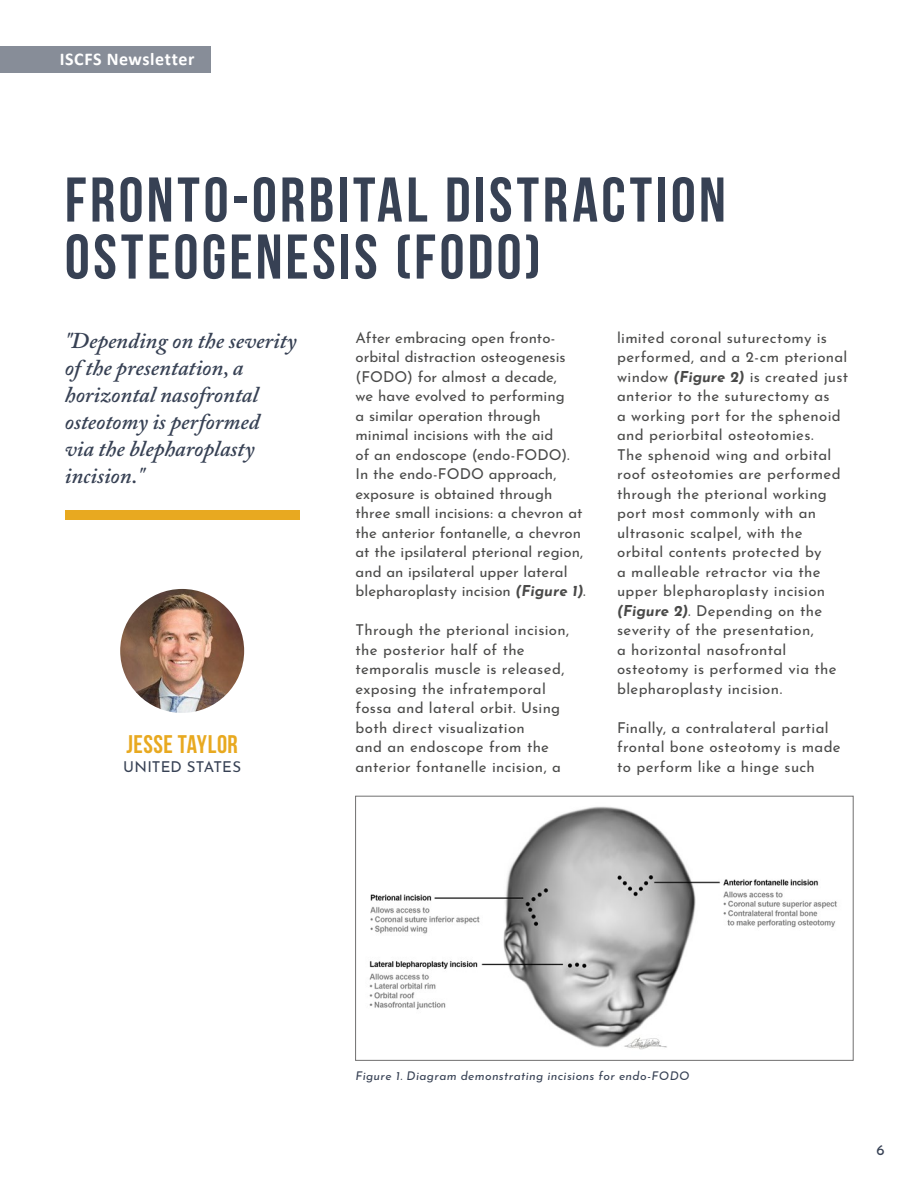
<style>
.page{position:relative;width:918px;height:1188px;background:#fff}
.page>*{position:absolute;margin:0;border:0;box-sizing:border-box;transform-origin:0 0}
.t1{font:63px/57px "Bebas Neue";letter-spacing:.05em;color:#374154}
.t2{font:700 25.5px "Bebas Neue";letter-spacing:.02em;color:#e8a920}
.t3{font:italic 600 22.5px/27px "Adobe Caslon Pro";color:#374154}
.t4{font:700 18px "Calibri";letter-spacing:.03em;color:#fff}
.t5{font:15px/19.5px "Josefin Sans";letter-spacing:.015em;color:#4a4a49}
.t6{font:15px "Josefin Sans";letter-spacing:.005em;color:#374154}
.t7{font:italic 12px "Josefin Sans";letter-spacing:.03em;color:#374154}
.s1{font-weight:700;font-style:italic}
</style>
<div class="page">
<div style="left:65px;top:510px;width:235px;height:10px;background:#e8a920"></div>
<div style="left:0;top:46px;width:211px;height:27px;background:#878d98"></div>
<img style="left:120px;top:589px;width:124px;height:124px;border-radius:62px">
<img style="left:369px;top:806px;width:468px;height:244px">
<div style="left:355px;top:796px;width:499px;height:265px;border:1px solid #706f6f"></div>
<p class="t4" style="left:60px;top:46px;width:136px">ISCFS Newsletter</p>
<h1 class="t1" style="left:65px;top:171px;width:663px">FRONTO-ORBITAL DISTRACTION<br>OSTEOGENESIS (FODO)</h1>
<h3 class="t3" style="left:65px;top:327px;width:233px">''Depending on the severity of the presentation, a horizontal nasofrontal osteotomy is performed<br>via the blepharoplasty incision.''</h3>
<p class="t5" style="left:356px;top:326px;width:232px">After embracing open fronto&shy;orbital distraction osteogenesis (FODO) for almost a decade,<br>we have evolved to performing<br>a similar operation through minimal incisions with the aid<br>of an endoscope (endo-FODO).<br>In the endo-FODO approach, exposure is obtained through three small incisions: a chevron at the anterior fontanelle, a chevron at the ipsilateral pterional region, and an ipsilateral upper lateral blepharoplasty incision <span class="s1">(Figure 1)</span>.</p>
<p class="t5" style="left:356px;top:619px;width:215px">Through the pterional incision, the posterior half of the temporalis muscle is released, exposing the infratemporal fossa and lateral orbit. Using both direct visualization<br>and an endoscope from the anterior fontanelle incision, a</p>
<h2 class="t2" style="left:127px;top:730px;width:113px">JESSE TAYLOR</h2>
<p class="t6" style="left:123px;top:755px;width:119px">UNITED STATES</p>
<p class="t5" style="left:617px;top:326px;width:233px">limited coronal suturectomy is performed, and a 2-cm pterional window <span class="s1">(Figure 2)</span> is created just anterior to the suturectomy as<br>a working port for the sphenoid and periorbital osteotomies.<br>The sphenoid wing and orbital roof osteotomies are performed through the pterional working port most commonly with an ultrasonic scalpel, with the orbital contents protected by<br>a malleable retractor via the upper blepharoplasty incision <span class="s1">(Figure 2)</span>. Depending on the severity of the presentation,<br>a horizontal nasofrontal osteotomy is performed via the blepharoplasty incision.</p>
<p class="t5" style="left:617px;top:716px;width:225px">Finally, a contralateral partial frontal bone osteotomy is made to perform like a hinge such</p>
<p class="t7" style="left:356px;top:1066px;width:335px">Figure 1. Diagram demonstrating incisions for endo-FODO</p>
<p class="t6" style="left:876px;top:1137px;width:10px">6</p>
</div>
